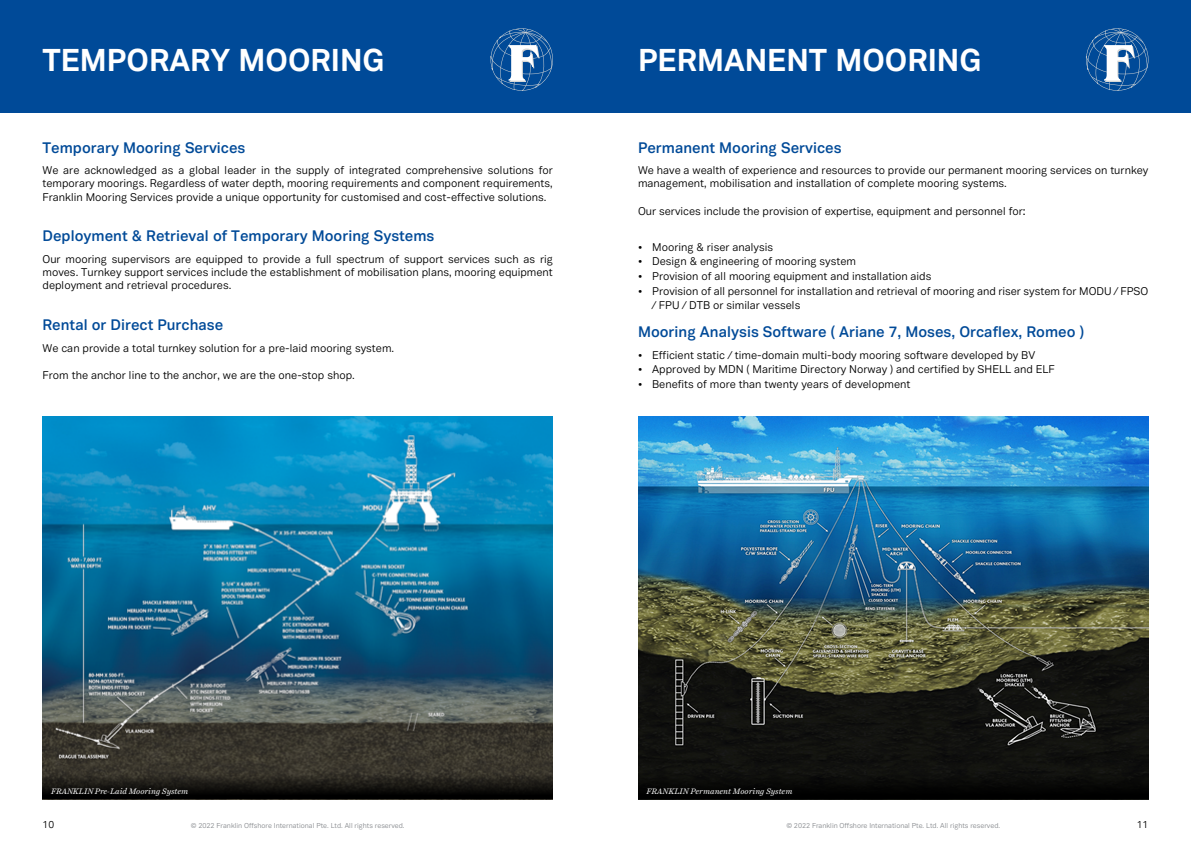
<style>
.page{position:relative;width:1191px;height:842px;background:#fff}
.page>*{position:absolute;margin:0;border:0;box-sizing:border-box;transform-origin:0 0}
.t1{font:700 31px "Vaud";color:#fff}
.t2{font:600 15px "Vaud Display";color:#004a98}
.t3{font:11px/13.2px "Vaud";color:#000;text-align:justify}
.t4{font:10px "Vaud";color:#000}
.t5{font:italic 8px "Harriet Text";color:#fff}
.t6{font:7px "Vaud";color:#878a8e}
</style>
<div class="page">
<div style="left:0;top:0;width:595px;height:113px;background:#004a98"></div>
<svg style="left:490px;top:28px;width:63px;height:63px"></svg>
<div style="left:595px;top:0;width:596px;height:113px;background:#004a98"></div>
<svg style="left:1086px;top:28px;width:62px;height:63px"></svg>
<img style="left:638px;top:416px;width:510px;height:357px">
<img style="left:43px;top:416px;width:510px;height:357px">
<div style="left:43px;top:773px;width:510px;height:26px;background:linear-gradient(to bottom,#38352c,#000)"></div>
<div style="left:638px;top:773px;width:510px;height:26px;background:#070706"></div>
<h1 class="t1" style="left:43px;top:41px;width:343px">TEMPORARY MOORING</h1>
<h1 class="t1" style="left:638px;top:41px;width:345px">PERMANENT MOORING</h1>
<h2 class="t2" style="left:43px;top:138px;width:204px">Temporary Mooring Services</h2>
<p class="t3" style="left:43px;top:164px;width:512px">We are acknowledged as a global leader in the supply of integrated comprehensive solutions for temporary moorings. Regardless of water depth, mooring requirements and component requirements, Franklin Mooring Services provide a unique opportunity for customised and cost-effective solutions.</p>
<h2 class="t2" style="left:43px;top:227px;width:393px">Deployment &amp; Retrieval of Temporary Mooring Systems</h2>
<p class="t3" style="left:43px;top:252px;width:512px">Our mooring supervisors are equipped to provide a full spectrum of support services such as rig moves. Turnkey support services include the establishment of mobilisation plans, mooring equipment deployment and retrieval procedures.</p>
<h2 class="t2" style="left:43px;top:316px;width:182px">Rental or Direct Purchase</h2>
<p class="t3" style="left:43px;top:341px;width:353px">We can provide a total turnkey solution for a pre-laid mooring system.</p>
<p class="t3" style="left:43px;top:369px;width:314px">From the anchor line to the anchor, we are the one-stop shop.</p>
<h2 class="t2" style="left:638px;top:138px;width:205px">Permanent Mooring Services</h2>
<p class="t3" style="left:638px;top:164px;width:512px">We have a wealth of experience and resources to provide our permanent mooring services on turnkey management, mobilisation and installation of complete mooring systems.</p>
<p class="t3" style="left:638px;top:204px;width:389px">Our services include the provision of expertise, equipment and personnel for:</p>
<p class="t3" style="left:638px;top:240px;width:137px">• Mooring &amp; riser analysis</p>
<p class="t3" style="left:638px;top:255px;width:219px">• Design &amp; engineering of mooring system</p>
<p class="t3" style="left:638px;top:269px;width:295px">• Provision of all mooring equipment and installation aids</p>
<p class="t3" style="left:652px;top:283px;width:498px;line-height:14.4px;text-indent:-14px">• Provision of all personnel for installation and retrieval of mooring and riser system for MODU / FPSO / FPU / DTB or similar vessels</p>
<h2 class="t2" style="left:638px;top:322px;width:447px">Mooring Analysis Software ( Ariane 7, Moses, Orcaflex, Romeo )</h2>
<p class="t3" style="left:638px;top:348px;width:399px">• Efficient static / time-domain multi-body mooring software developed by BV</p>
<p class="t3" style="left:638px;top:363px;width:418px">• Approved by MDN ( Maritime Directory Norway ) and certified by SHELL and ELF</p>
<p class="t3" style="left:638px;top:377px;width:274px">• Benefits of more than twenty years of development</p>
<p class="t5" style="left:51px;top:785px;width:139px">FRANKLIN Pre-Laid Mooring System</p>
<p class="t5" style="left:646px;top:785px;width:147px">FRANKLIN Permanent Mooring System</p>
<p class="t4" style="left:43px;top:818px;width:13px">10</p>
<p class="t6" style="left:191px;top:821px;width:215px">© 2022 Franklin Offshore International Pte. Ltd. All rights reserved.</p>
<p class="t6" style="left:786px;top:821px;width:215px">© 2022 Franklin Offshore International Pte. Ltd. All rights reserved.</p>
<p class="t4" style="left:1136px;top:818px;width:13px">11</p>
</div>
